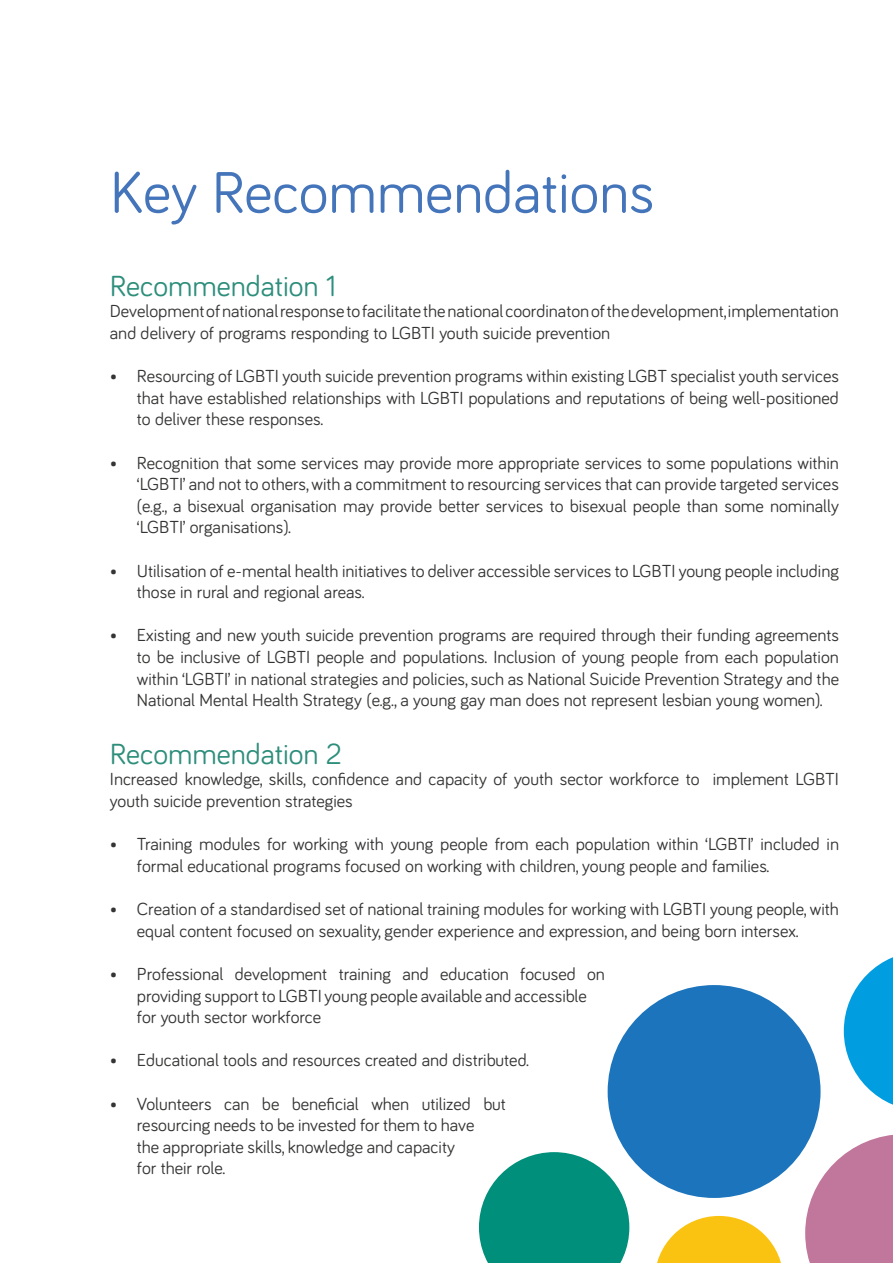
<style>
.page{position:relative;width:893px;height:1263px;background:#fff}
.page>*{position:absolute;margin:0;border:0;box-sizing:border-box;transform-origin:0 0}
.t1{font:60px "Bariol";color:#4474ba}
.t2{font:30px "Bariol";color:#2d8e7b}
.t3{font:18px/21.6px "Bariol";color:#343433}
</style>
<div class="page">
<svg style="left:805px;top:1134px;width:88px;height:129px"></svg>
<div style="left:608px;top:985px;width:212px;height:213px;background:#1c75bc;border-radius:50%"></div>
<svg style="left:844px;top:957px;width:49px;height:148px"></svg>
<svg style="left:479px;top:1152px;width:150px;height:111px"></svg>
<svg style="left:657px;top:1216px;width:124px;height:47px"></svg>
<h1 class="t1" style="left:110px;top:151px;width:546px">Key Recommendations</h1>
<h2 class="t2" style="left:110px;top:265px;width:228px">Recommendation 1</h2>
<p class="t3" style="left:110px;top:300px;width:730px">Development of national response to facilitate the national coordinaton of the development, implementation and delivery of programs responding to LGBTI youth suicide prevention</p>
<p class="t3" style="left:137px;top:365px;width:704px;text-align:justify;text-indent:-27px">• Resourcing of LGBTI youth suicide prevention programs within existing LGBT specialist youth services that have established relationships with LGBTI populations and reputations of being well-positioned to deliver these responses.</p>
<p class="t3" style="left:137px;top:451px;width:704px;text-align:justify;text-indent:-27px">• Recognition that some services may provide more appropriate services to some populations within ‘LGBTI’ and not to others, with a commitment to resourcing services that can provide targeted services (e.g., a bisexual organisation may provide better services to bisexual people than some nominally ‘LGBTI’ organisations).</p>
<p class="t3" style="left:137px;top:559px;width:704px;text-indent:-27px">• Utilisation of e-mental health initiatives to deliver accessible services to LGBTI young people including those in rural and regional areas.</p>
<p class="t3" style="left:137px;top:624px;width:704px;text-align:justify;text-indent:-27px">• Existing and new youth suicide prevention programs are required through their funding agreements to be inclusive of LGBTI people and populations. Inclusion of young people from each population within ‘LGBTI’ in national strategies and policies, such as National Suicide Prevention Strategy and the National Mental Health Strategy (e.g., a young gay man does not represent lesbian young women).</p>
<h2 class="t2" style="left:110px;top:733px;width:233px">Recommendation 2</h2>
<p class="t3" style="left:110px;top:768px;width:730px">Increased knowledge, skills, confidence and capacity of youth sector workforce to implement LGBTI youth suicide prevention strategies</p>
<p class="t3" style="left:137px;top:833px;width:704px;text-indent:-27px">• Training modules for working with young people from each population within ‘LGBTI’ included in formal educational programs focused on working with children, young people and families.</p>
<p class="t3" style="left:137px;top:897px;width:703px;text-indent:-27px">• Creation of a standardised set of national training modules for working with LGBTI young people, with equal content focused on sexuality, gender experience and expression, and being born intersex.</p>
<p class="t3" style="left:137px;top:962px;width:470px;text-indent:-27px">• Professional development training and education focused on providing support to LGBTI young people available and accessible for youth sector workforce</p>
<p class="t3" style="left:110px;top:1049px;width:420px">• Educational tools and resources created and distributed.</p>
<p class="t3" style="left:137px;top:1092px;width:371px;text-indent:-27px">• Volunteers can be beneficial when utilized but resourcing needs to be invested for them to have<br>the appropriate skills, knowledge and capacity<br>for their role.</p>
</div>
